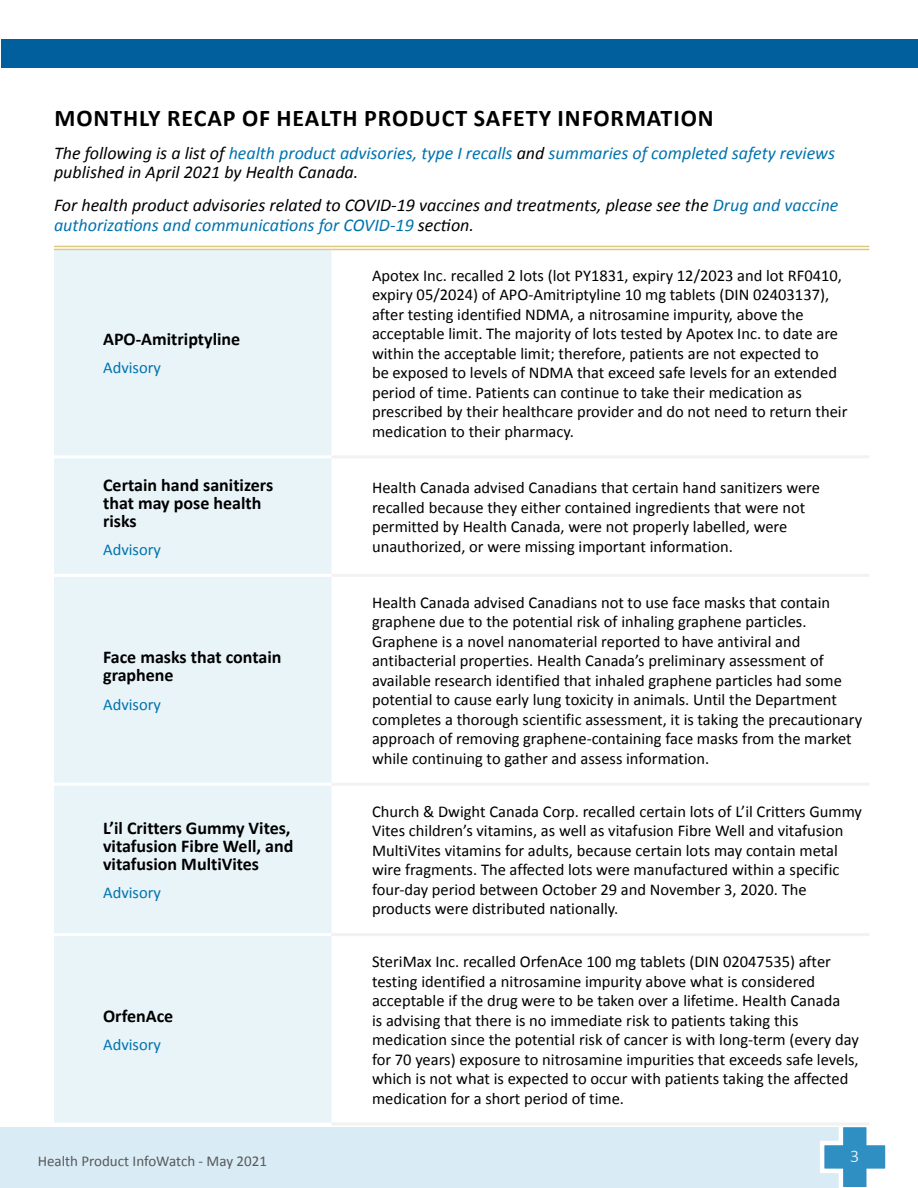
<style>
.page{position:relative;width:918px;height:1188px;background:#fff}
.page>*{position:absolute;margin:0;border:0;box-sizing:border-box;transform-origin:0 0}
.t1{font:700 24px "Calibri";letter-spacing:.04em;color:#000}
.t2{font:700 18px/18px "Calibri";color:#000}
.t3{font:italic 18px/19.5px "Calibri";color:#000}
.t4{font:italic 18px/19.5px "Calibri";color:#0073ae}
.t5{font:300 18px "Calibri";color:#fff}
.t6{font:16.5px/19.5px "Calibri";color:#000}
.t7{font:16.5px "Calibri";color:#0073ae}
.t8{font:15px "Calibri";color:#58595b}
.s1{color:#000}
.s2{color:#0073ae}
</style>
<div class="page">
<div style="left:1px;top:1127px;width:854px;height:61px;background:#d9ebf4"></div>
<hr style="left:0;top:1127px;width:1px;height:61px;background:#d9ebf4">
<svg style="left:820px;top:1127px;width:66px;height:61px"></svg>
<div style="left:1px;top:39px;width:917px;height:29px;background:#005f9c"></div>
<div style="left:54px;top:250px;width:278px;height:872px;background:#e9f4f9"></div>
<hr style="left:54px;top:246px;width:278px;height:4px;background:#f6f0e0">
<hr style="left:332px;top:246px;width:537px;height:4px;background:#f6f1df">
<hr style="left:54px;top:455px;width:278px;height:3px;background:#fff">
<hr style="left:54px;top:574px;width:278px;height:3px;background:#fff">
<hr style="left:54px;top:783px;width:278px;height:3px;background:#fff">
<hr style="left:54px;top:933px;width:278px;height:3px;background:#fff">
<hr style="left:332px;top:455px;width:537px;height:3px;background:#f2f2f2">
<hr style="left:332px;top:574px;width:537px;height:3px;background:#f2f2f2">
<hr style="left:332px;top:783px;width:537px;height:3px;background:#f2f2f2">
<hr style="left:332px;top:933px;width:537px;height:3px;background:#f2f2f2">
<hr style="left:332px;top:1122px;width:537px;height:3px;background:#f2f2f2">
<hr style="left:54px;top:246px;width:278px;height:1px;background:#ddc882">
<hr style="left:54px;top:249px;width:278px;height:1px;background:#ddc882">
<hr style="left:332px;top:246px;width:537px;height:1px;background:#ddc882">
<hr style="left:332px;top:249px;width:537px;height:1px;background:#ddc882">
<h1 class="t1" style="left:54px;top:103px;width:661px">MONTHLY RECAP OF HEALTH PRODUCT SAFETY INFORMATION</h1>
<p class="t4" style="left:54px;top:143px;width:783px"><span class="s1">The following is a list of</span> health product advisories, type I recalls <span class="s1">and</span> summaries of completed safety reviews <span class="s1">published in April 2021 by Health Canada.</span></p>
<p class="t3" style="left:54px;top:195px;width:786px">For health product advisories related to COVID-19 vaccines and treatments, please see the <span class="s2">Drug and vaccine authorizations and communications for COVID-19</span> section.</p>
<p class="t2" style="left:103px;top:330px;width:139px">APO-Amitriptyline</p>
<p class="t7" style="left:103px;top:357px;width:59px">Advisory</p>
<p class="t2" style="left:103px;top:476px;width:172px">Certain hand sanitizers that may pose health risks</p>
<p class="t7" style="left:103px;top:539px;width:59px">Advisory</p>
<p class="t2" style="left:103px;top:648px;width:180px">Face masks that contain graphene</p>
<p class="t7" style="left:103px;top:694px;width:59px">Advisory</p>
<p class="t2" style="left:103px;top:819px;width:192px">L’il Critters Gummy Vites, vitafusion Fibre Well, and vitafusion MultiVites</p>
<p class="t7" style="left:103px;top:882px;width:59px">Advisory</p>
<p class="t2" style="left:103px;top:1007px;width:72px">OrfenAce</p>
<p class="t7" style="left:103px;top:1034px;width:59px">Advisory</p>
<p class="t6" style="left:372px;top:265px;width:477px">Apotex Inc. recalled 2 lots (lot PY1831, expiry 12/2023 and lot RF0410, expiry 05/2024) of APO-Amitriptyline 10 mg tablets (DIN 02403137), after testing identified NDMA, a nitrosamine impurity, above the acceptable limit. The majority of lots tested by Apotex Inc. to date are within the acceptable limit; therefore, patients are not expected to<br>be exposed to levels of NDMA that exceed safe levels for an extended period of time. Patients can continue to take their medication as prescribed by their healthcare provider and do not need to return their medication to their pharmacy.</p>
<p class="t6" style="left:372px;top:478px;width:449px">Health Canada advised Canadians that certain hand sanitizers were recalled because they either contained ingredients that were not permitted by Health Canada, were not properly labelled, were unauthorized, or were missing important information.</p>
<p class="t6" style="left:372px;top:593px;width:492px">Health Canada advised Canadians not to use face masks that contain graphene due to the potential risk of inhaling graphene particles.<br>Graphene is a novel nanomaterial reported to have antiviral and antibacterial properties. Health Canada’s preliminary assessment of available research identified that inhaled graphene particles had some potential to cause early lung toxicity in animals. Until the Department completes a thorough scientific assessment, it is taking the precautionary approach of removing graphene-containing face masks from the market while continuing to gather and assess information.</p>
<p class="t6" style="left:372px;top:802px;width:492px">Church &amp; Dwight Canada Corp. recalled certain lots of L’il Critters Gummy Vites children’s vitamins, as well as vitafusion Fibre Well and vitafusion MultiVites vitamins for adults, because certain lots may contain metal wire fragments. The affected lots were manufactured within a specific four-day period between October 29 and November 3, 2020. The products were distributed nationally.</p>
<p class="t6" style="left:372px;top:952px;width:488px">SteriMax Inc. recalled OrfenAce 100 mg tablets (DIN 02047535) after testing identified a nitrosamine impurity above what is considered acceptable if the drug were to be taken over a lifetime. Health Canada<br>is advising that there is no immediate risk to patients taking this medication since the potential risk of cancer is with long-term (every day for 70 years) exposure to nitrosamine impurities that exceeds safe levels, which is not what is expected to occur with patients taking the affected medication for a short period of time.</p>
<p class="t8" style="left:38px;top:1151px;width:231px">Health Product InfoWatch - May 2021</p>
<p class="t5" style="left:850px;top:1145px;width:11px">3</p>
</div>
